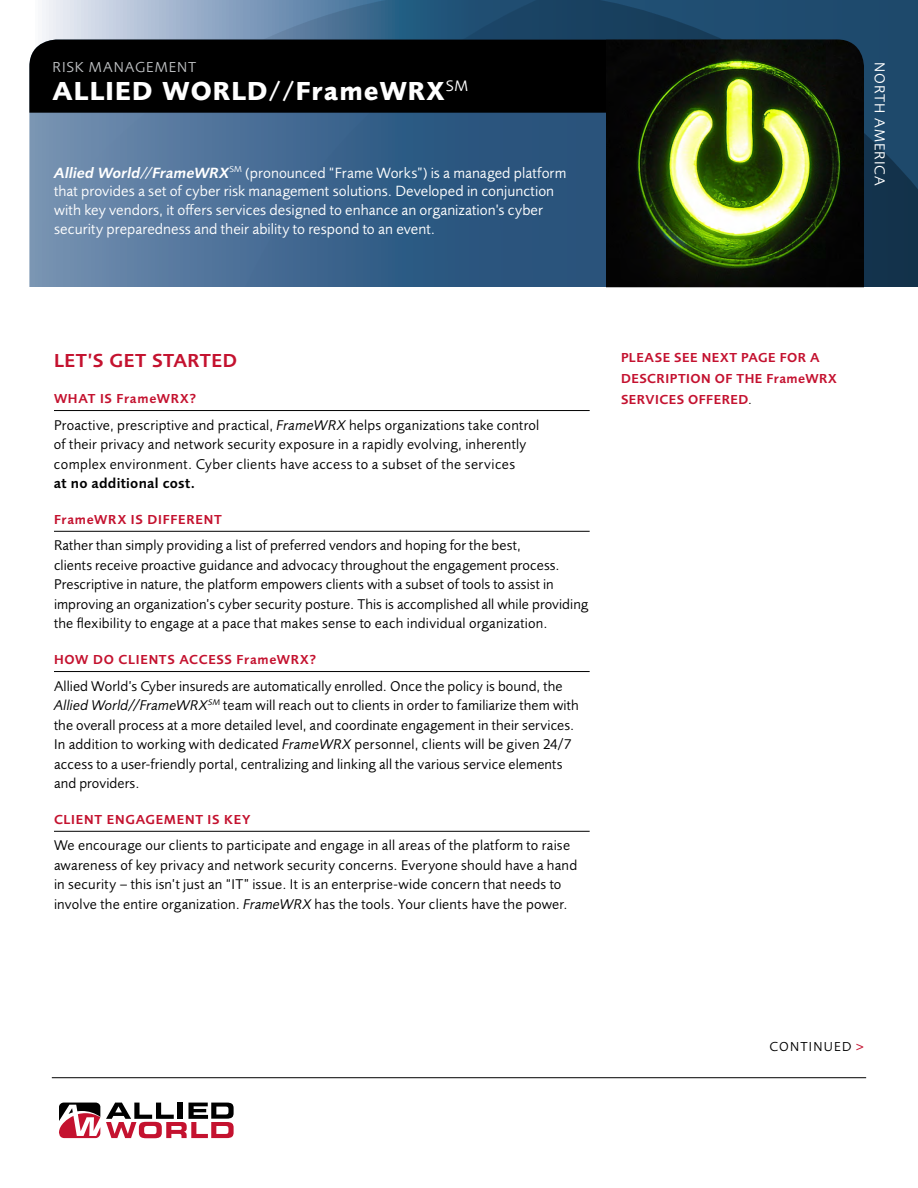
<style>
.page{position:relative;width:918px;height:1188px;background:#fff}
.page>*{position:absolute;margin:0;border:0;box-sizing:border-box;transform-origin:0 0}
.t1{font:700 27px "Foundry Sans";letter-spacing:.04em;color:#fff}
.t2{font:600 19.5px "Foundry Sans";letter-spacing:.025em;color:#c4122f}
.t3{font:15.3px/18.8px "Foundry Sans";letter-spacing:.005em;color:#fff}
.t4{font:15px "Foundry Sans";letter-spacing:.065em;color:#bcbec0}
.t5{font:15px "Foundry Sans";letter-spacing:.06em;color:#fff}
.t6{font:14.7px/19.5px "Foundry Sans";letter-spacing:.015em;color:#000}
.t7{font:600 14.7px "Foundry Sans";letter-spacing:.02em;color:#000}
.t8{font:600 13.5px "Foundry Sans";letter-spacing:.055em;color:#c4122f}
.t9{font:600 13.5px/21px "Foundry Sans";letter-spacing:.035em;color:#c41230}
.t10{font:13.5px "Foundry Sans";letter-spacing:.09em;color:#000}
.s1{font-weight:600;font-style:italic}
.s2{font-style:italic}
.s3{font-weight:400;color:#000}
.s4{font-size:15px;color:#c41230}
</style>
<div class="page">
<svg style="left:190px;top:0;width:728px;height:287px;background:#295172"></svg>
<svg style="left:29px;top:113px;width:577px;height:174px;background:#446a91"></svg>
<div style="left:29px;top:40px;width:577px;height:73px;background:#000"></div>
<svg style="left:106px;top:1103px;width:128px;height:35px"></svg>
<svg style="left:58px;top:1101px;width:44px;height:39px"></svg>
<svg style="left:58px;top:1103px;width:42px;height:35px"></svg>
<img style="left:606px;top:39px;width:258px;height:248px">
<hr style="left:54px;top:410px;width:536px;height:1px;background:#000">
<hr style="left:54px;top:531px;width:536px;height:1px;background:#000">
<hr style="left:54px;top:671px;width:536px;height:1px;background:#000">
<hr style="left:54px;top:831px;width:536px;height:1px;background:#000">
<hr style="left:52px;top:1077px;width:814px;height:1px;background:#000">
<p class="t4" style="left:53px;top:59px;width:145px">RISK MANAGEMENT</p>
<h1 class="t1" style="left:53px;top:75px;width:417px">ALLIED WORLD//FrameWRX<sup>SM</sup></h1>
<p class="t3" style="left:54px;top:163px;width:514px"><span class="s1">Allied World//FrameWRX</span><sup>SM</sup> (pronounced “Frame Works”) is a managed platform that provides a set of cyber risk management solutions. Developed in conjunction with key vendors, it offers services designed to enhance an organization’s cyber security preparedness and their ability to respond to an event.</p>
<p class="t5" style="left:888px;top:62px;width:125px;rotate:90deg">NORTH AMERICA</p>
<h2 class="t2" style="left:54px;top:349px;width:185px">LET’S GET STARTED</h2>
<p class="t8" style="left:54px;top:391px;width:144px">WHAT IS FrameWRX?</p>
<p class="t6" style="left:54px;top:415px;width:487px">Proactive, prescriptive and practical, <span class="s2">FrameWRX</span> helps organizations take control of their privacy and network security exposure in a rapidly evolving, inherently complex environment. Cyber clients have access to a subset of the services</p>
<p class="t7" style="left:54px;top:475px;width:143px">at no additional cost.</p>
<p class="t8" style="left:54px;top:512px;width:169px">FrameWRX IS DIFFERENT</p>
<p class="t6" style="left:54px;top:536px;width:536px">Rather than simply providing a list of preferred vendors and hoping for the best,<br>clients receive proactive guidance and advocacy throughout the engagement process.<br>Prescriptive in nature, the platform empowers clients with a subset of tools to assist in improving an organization’s cyber security posture. This is accomplished all while providing the flexibility to engage at a pace that makes sense to each individual organization.</p>
<p class="t8" style="left:54px;top:652px;width:264px">HOW DO CLIENTS ACCESS FrameWRX?</p>
<p class="t6" style="left:54px;top:676px;width:526px">Allied World’s Cyber insureds are automatically enrolled. Once the policy is bound, the <span class="s2">Allied World//FrameWRX</span><sup>SM</sup> team will reach out to clients in order to familiarize them with the overall process at a more detailed level, and coordinate engagement in their services.<br>In addition to working with dedicated <span class="s2">FrameWRX</span> personnel, clients will be given 24/7 access to a user-friendly portal, centralizing and linking all the various service elements and providers.</p>
<p class="t8" style="left:54px;top:812px;width:198px">CLIENT ENGAGEMENT IS KEY</p>
<p class="t6" style="left:54px;top:836px;width:525px">We encourage our clients to participate and engage in all areas of the platform to raise awareness of key privacy and network security concerns. Everyone should have a hand in security – this isn’t just an “IT” issue. It is an enterprise-wide concern that needs to involve the entire organization. <span class="s2">FrameWRX</span> has the tools. Your clients have the power.</p>
<p class="t9" style="left:621px;top:347px;width:217px">PLEASE SEE NEXT PAGE FOR A<br>DESCRIPTION OF THE FrameWRX<br>SERVICES OFFERED<span class="s3">.</span></p>
<p class="t10" style="left:770px;top:1039px;width:95px">CONTINUED <span class="s4">&gt;</span></p>
</div>
